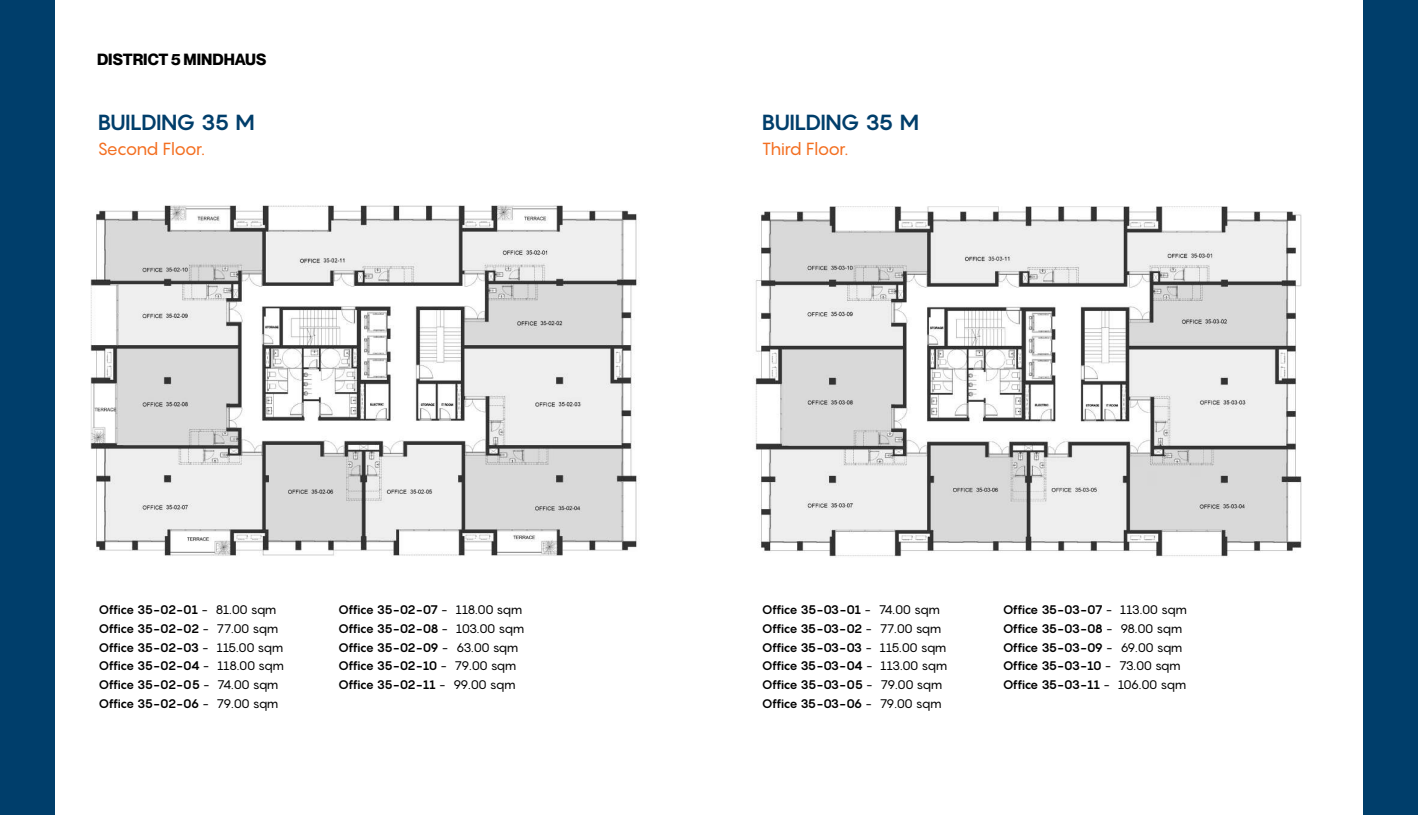
<style>
.page{position:relative;width:1418px;height:815px;background:#fff}
.page>*{position:absolute;margin:0;border:0;box-sizing:border-box;transform-origin:0 0}
.t1{font:700 21.5px "Pangram";letter-spacing:-.055em;color:#003e6b}
.t2{font:17.25px "Pangram";letter-spacing:-.06em;color:#f36f21}
.t3{font:700 15.88px "Neue Montreal";color:#000}
.t4{font:700 12.38px/18.6px "Pangram";letter-spacing:-.06em;color:#000}
.s1{font-weight:400}
</style>
<div class="page">
<img style="left:90px;top:205px;width:547px;height:351px">
<img style="left:755px;top:206px;width:547px;height:351px">
<div style="left:1363px;top:0;width:54px;height:815px;background:#003e6b"></div>
<div style="left:0;top:0;width:55px;height:815px;background:#003e6b"></div>
<p class="t3" style="left:97px;top:50px;width:171px">DISTRICT 5 MINDHAUS</p>
<h1 class="t1" style="left:97px;top:109px;width:159px">BUILDING 35 M</h1>
<h1 class="t1" style="left:761px;top:109px;width:159px">BUILDING 35 M</h1>
<h2 class="t2" style="left:97px;top:137px;width:109px">Second Floor.</h2>
<h2 class="t2" style="left:761px;top:137px;width:88px">Third Floor.</h2>
<p class="t4" style="left:99px;top:600px;width:187px">Office 35-02-01 <span class="s1">- 81.00 sqm<br></span>Office 35-02-02 <span class="s1">- 77.00 sqm<br></span>Office 35-02-03 <span class="s1">- 115.00 sqm<br></span>Office 35-02-04 <span class="s1">- 118.00 sqm<br></span>Office 35-02-05 <span class="s1">- 74.00 sqm<br></span>Office 35-02-06 <span class="s1">- 79.00 sqm</span></p>
<p class="t4" style="left:338px;top:600px;width:187px">Office 35-02-07 <span class="s1">- 118.00 sqm<br></span>Office 35-02-08 <span class="s1">- 103.00 sqm<br></span>Office 35-02-09 <span class="s1">- 63.00 sqm<br></span>Office 35-02-10 <span class="s1">- 79.00 sqm<br></span>Office 35-02-11 <span class="s1">- 99.00 sqm</span></p>
<p class="t4" style="left:761px;top:600px;width:187px">Office 35-03-01 <span class="s1">- 74.00 sqm<br></span>Office 35-03-02 <span class="s1">- 77.00 sqm<br></span>Office 35-03-03 <span class="s1">- 115.00 sqm<br></span>Office 35-03-04 <span class="s1">- 113.00 sqm<br></span>Office 35-03-05 <span class="s1">- 79.00 sqm<br></span>Office 35-03-06 <span class="s1">- 79.00 sqm</span></p>
<p class="t4" style="left:1002px;top:600px;width:186px">Office 35-03-07 <span class="s1">- 113.00 sqm<br></span>Office 35-03-08 <span class="s1">- 98.00 sqm<br></span>Office 35-03-09 <span class="s1">- 69.00 sqm<br></span>Office 35-03-10 <span class="s1">- 73.00 sqm<br></span>Office 35-03-11 <span class="s1">- 106.00 sqm</span></p>
</div>
